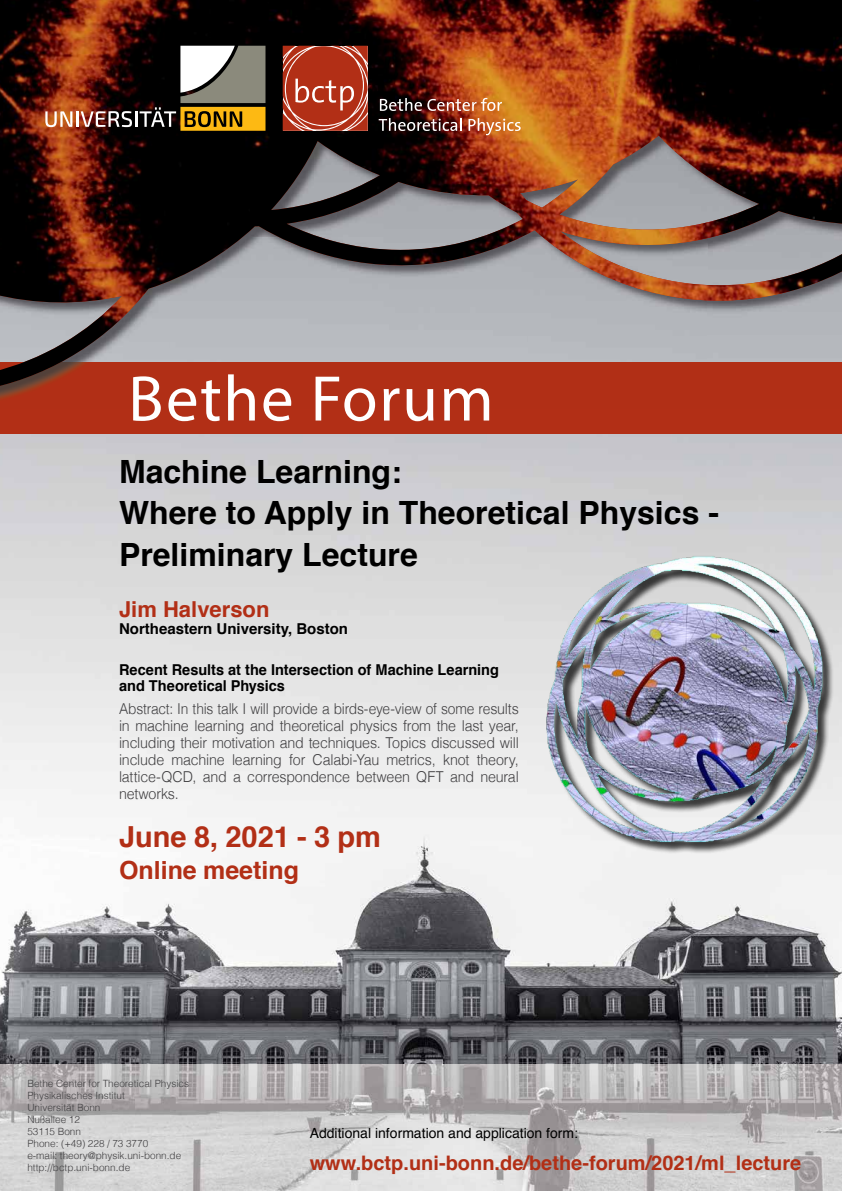
<style>
.page{position:relative;width:842px;height:1191px;background:#fff}
.page>*{position:absolute;margin:0;border:0;box-sizing:border-box;transform-origin:0 0}
.t1{font:65px "Myriad Pro";letter-spacing:.025em;color:#fff}
.t2{font:700 32px/41.7px "Helvetica";color:#000}
.t3{font:700 29px "Helvetica";color:#b22f16}
.t4{font:700 25px "Helvetica";color:#b22f16}
.t5{font:700 22px "Helvetica";color:#b22f16}
.t6{font:700 20px "Helvetica";color:#b22f16}
.t7{font:300 15px/17px "Helvetica";letter-spacing:-.01em;color:#414042;text-align:justify;scale:.92 1}
.t8{font:700 15px/16.7px "Helvetica";color:#000}
.t9{font:14px "Helvetica";color:#000}
.t10{font:300 10px/12px "Helvetica";color:#414042}
</style>
<div class="page">
<img style="left:0;top:434px;width:842px;height:630px">
<div style="left:0;top:363px;width:842px;height:71px;background:#b22f16"></div>
<img style="left:0;top:0;width:842px;height:388px">
<img style="left:0;top:1064px;width:842px;height:127px">
<svg style="left:380px;top:98px;width:122px;height:13px;background:#966551"></svg>
<svg style="left:379px;top:118px;width:83px;height:13px"></svg>
<svg style="left:468px;top:118px;width:53px;height:17px"></svg>
<svg style="left:283px;top:46px;width:85px;height:85px;background:#be4f3a"></svg>
<svg style="left:45px;top:46px;width:220px;height:85px;background:#77543c"></svg>
<img style="left:499px;top:554px;width:343px;height:314px">
<h1 class="t1" style="left:128px;top:359px;width:367px">Bethe Forum</h1>
<h2 class="t2" style="left:119px;top:451px;width:601px">Machine Learning:<br>Where to Apply in Theoretical Physics -<br>Preliminary Lecture</h2>
<h3 class="t5" style="left:119px;top:592px;width:152px">Jim Halverson</h3>
<p class="t8" style="left:119px;top:621px;width:230px">Northeastern University, Boston</p>
<p class="t8" style="left:119px;top:661px;width:381px">Recent Results at the Intersection of Machine Learning and Theoretical Physics</p>
<p class="t7" style="left:119px;top:699px;width:436px">Abstract: In this talk I will provide a birds-eye-view of some results in machine learning and theoretical physics from the last year, including their motivation and techniques. Topics discussed will include machine learning for Calabi-Yau metrics, knot theory, lattice-QCD, and a correspondence between QFT and neural networks.</p>
<h3 class="t3" style="left:119px;top:813px;width:263px">June 8, 2021 - 3 pm</h3>
<h3 class="t4" style="left:119px;top:850px;width:181px">Online meeting</h3>
<p class="t10" style="left:27px;top:1076px;width:163px">Bethe Center for Theoretical Physics<br>Physikalisches Institut<br>Universität Bonn<br>Nußallee 12<br>53115 Bonn<br>Phone: (+49) 228 / 73 3770<br>e-mail: theory@physik.uni-bonn.de http://bctp.uni-bonn.de</p>
<p class="t9" style="left:310px;top:1122px;width:270px">Additional information and application form:</p>
<h3 class="t6" style="left:310px;top:1146px;width:493px">www.bctp.uni-bonn.de/bethe-forum/2021/ml_lecture</h3>
</div>
